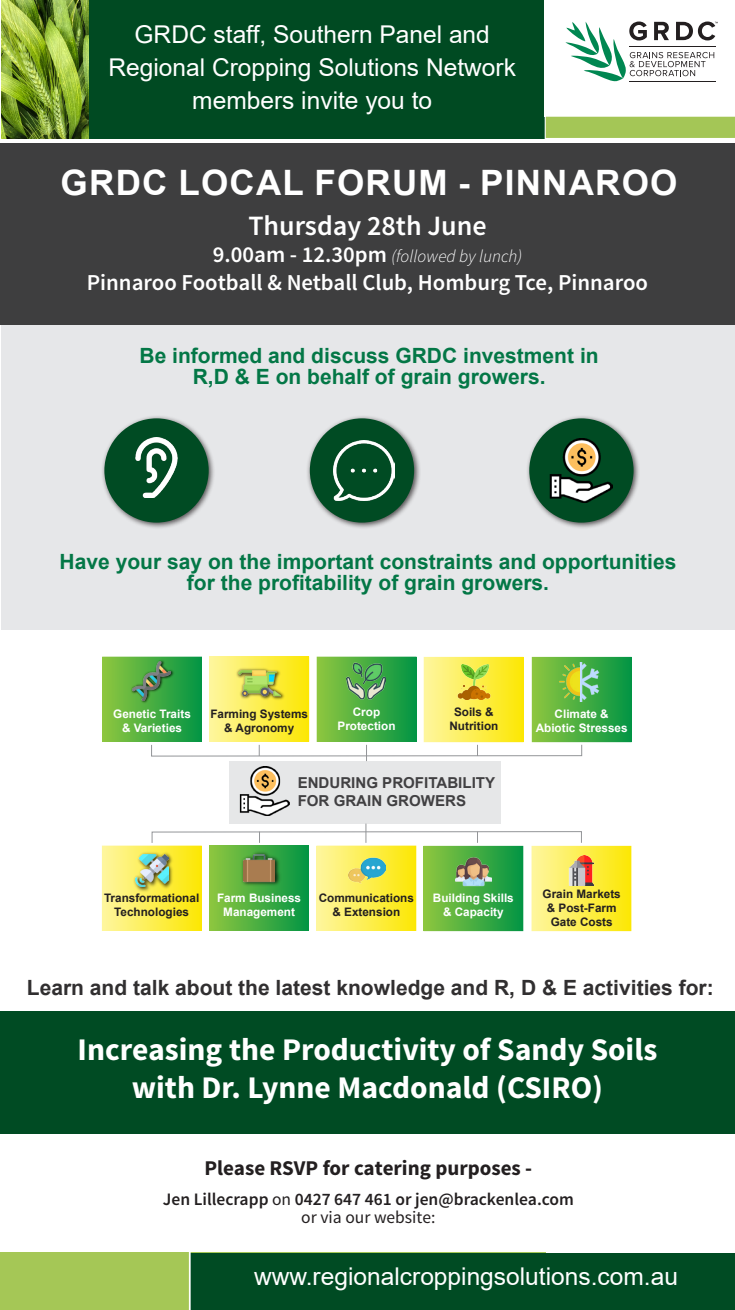
<style>
.page{position:relative;width:735px;height:1310px;background:#fff}
.page>*{position:absolute;margin:0;border:0;box-sizing:border-box;transform-origin:0 0}
.t1{font:700 35px "Arial";letter-spacing:.035em;color:#fff}
.t2{font:700 31.5px/37.8px "Source Sans Pro";color:#fff;text-align:center}
.t3{font:600 28px "Source Sans Pro";color:#fff}
.t4{font:24.5px/33.2px "Arial";color:#fff;text-align:center}
.t5{font:600 22.75px "Source Sans Pro";color:#fff}
.t6{font:700 21px/21px "Arial";color:#037746;text-align:center}
.t7{font:700 21px "Arial";color:#312f30}
.t8{font:700 21px "Source Sans Pro";color:#231f20}
.t9{font:600 17.5px "Source Sans Pro";color:#231f20}
.t10{font:italic 300 17.5px "Source Sans Pro";color:#fff}
.t11{font:17.5px "Source Sans Pro";color:#231f20}
.t12{font:700 15.05px/18px "Arial";color:#414042}
.t13{font:700 11.72px/14px "Arial";color:#231f20;text-align:center}
.t14{font:700 11.72px/14px "Arial";color:#fff;text-align:center}
.s1{font-weight:600;font-style:normal;font-size:22.75px}
.s2{font-weight:400}
</style>
<div class="page">
<div style="left:0;top:1011px;width:734px;height:122px;background:#004b23"></div>
<div style="left:1px;top:324px;width:733px;height:305px;background:#e6e7e9"></div>
<div style="left:1px;top:0;width:733px;height:138px;background:#004a22"></div>
<div style="left:544px;top:0;width:190px;height:116px;background:#fff"></div>
<svg style="left:565px;top:22px;width:152px;height:60px"></svg>
<svg style="left:544px;top:116px;width:190px;height:23px;background:#aaca63"></svg>
<img style="left:1px;top:0;width:88px;height:138px">
<div style="left:0;top:1252px;width:545px;height:58px;background:#a5c756"></div>
<div style="left:0;top:143px;width:734px;height:182px;background:#3e3e3f"></div>
<div style="left:190px;top:1253px;width:544px;height:57px;background:#004b23"></div>
<div style="left:101px;top:415px;width:114px;height:114px;background:#231f20;opacity:.75"></div>
<div style="left:104px;top:418px;width:104px;height:104px;background:#004b23;border-radius:50%"></div>
<div style="left:306px;top:415px;width:114px;height:114px;background:#231f20;opacity:.75"></div>
<div style="left:310px;top:418px;width:104px;height:104px;background:#004b23;border-radius:50%"></div>
<div style="left:525px;top:415px;width:115px;height:114px;background:#231f20;opacity:.75"></div>
<div style="left:529px;top:418px;width:104px;height:104px;background:#004b23;border-radius:50%"></div>
<img style="left:135px;top:437px;width:43px;height:61px">
<img style="left:333px;top:440px;width:61px;height:61px">
<img style="left:549px;top:439px;width:63px;height:63px">
<hr style="left:189px;top:1252px;width:1px;height:58px;background:#fff">
<div style="left:102px;top:846px;width:99px;height:84px;background:linear-gradient(to right,#fef69f,#fce704)"></div>
<div style="left:531px;top:846px;width:99px;height:84px;background:linear-gradient(to right,#fef6a0,#fce706)"></div>
<div style="left:209px;top:846px;width:99px;height:84px;background:linear-gradient(to right,#8fc73f,#039544)"></div>
<div style="left:424px;top:846px;width:98px;height:84px;background:linear-gradient(to right,#8ec63f,#059644)"></div>
<div style="left:317px;top:846px;width:98px;height:84px;background:linear-gradient(to right,#fef69e,#fbe707)"></div>
<div style="left:229px;top:761px;width:271px;height:62px;background:#e6e7e8"></div>
<div style="left:103px;top:657px;width:98px;height:84px;background:linear-gradient(to right,#8ec63f,#059644)"></div>
<div style="left:151px;top:744px;width:431px;height:12px;border:1px solid #939598"></div>
<img style="left:130px;top:659px;width:46px;height:46px">
<img style="left:132px;top:662px;width:39px;height:38px">
<img style="left:240px;top:766px;width:49px;height:50px">
<img style="left:566px;top:855px;width:30px;height:30px">
<div style="left:532px;top:657px;width:98px;height:84px;background:linear-gradient(to right,#8fc63f,#069644)"></div>
<div style="left:210px;top:657px;width:98px;height:84px;background:linear-gradient(to right,#fef69e,#fce706)"></div>
<img style="left:559px;top:662px;width:41px;height:39px">
<img style="left:234px;top:666px;width:52px;height:35px">
<img style="left:238px;top:662px;width:42px;height:42px">
<div style="left:424px;top:657px;width:98px;height:84px;background:linear-gradient(to right,#fef69e,#fce707)"></div>
<img style="left:456px;top:664px;width:35px;height:35px">
<img style="left:348px;top:852px;width:37px;height:37px">
<img style="left:455px;top:853px;width:36px;height:36px">
<img style="left:131px;top:849px;width:45px;height:45px">
<img style="left:136px;top:854px;width:32px;height:32px">
<div style="left:317px;top:657px;width:99px;height:84px;background:linear-gradient(to right,#8ec63f,#039544)"></div>
<img style="left:346px;top:662px;width:39px;height:38px">
<img style="left:239px;top:849px;width:43px;height:40px">
<img style="left:243px;top:853px;width:31px;height:30px">
<svg style="left:366px;top:745px;width:1px;height:16px"></svg>
<div style="left:151px;top:831px;width:430px;height:12px;border:1px solid #939598"></div>
<svg style="left:477px;top:831px;width:1px;height:12px"></svg>
<svg style="left:365px;top:823px;width:1px;height:20px"></svg>
<svg style="left:259px;top:831px;width:1px;height:12px"></svg>
<p class="t4" style="left:108px;top:17px;width:409px">GRDC staff, Southern Panel and<br>Regional Cropping Solutions Network members invite you to</p>
<p class="t1" style="left:61px;top:158px;width:618px">GRDC LOCAL FORUM - PINNAROO</p>
<p class="t3" style="left:248px;top:208px;width:240px">Thursday 28th June</p>
<p class="t10" style="left:213px;top:246px;width:311px"><span class="s1">9.00am - 12.30pm</span> (followed by lunch)</p>
<p class="t5" style="left:87px;top:268px;width:562px">Pinnaroo Football &amp; Netball Club, Homburg Tce, Pinnaroo</p>
<p class="t6" style="left:139px;top:345px;width:460px">Be informed and discuss GRDC investment in<br>R,D &amp; E on behalf of grain growers.</p>
<p class="t6" style="left:60px;top:551px;width:618px">Have your say on the important constraints and opportunities</p>
<p class="t6" style="left:187px;top:572px;width:363px">for the profitability of grain growers.</p>
<p class="t13" style="left:210px;top:707px;width:99px">Farming Systems &amp; Agronomy</p>
<p class="t13" style="left:449px;top:705px;width:50px">Soils &amp;<br>Nutrition</p>
<p class="t14" style="left:337px;top:705px;width:59px">Crop<br>Protection</p>
<p class="t14" style="left:113px;top:707px;width:79px">Genetic Traits &amp; Varieties</p>
<p class="t14" style="left:535px;top:707px;width:93px">Climate &amp;<br>Abiotic Stresses</p>
<p class="t12" style="left:297px;top:774px;width:199px">ENDURING PROFITABILITY<br>FOR GRAIN GROWERS</p>
<p class="t13" style="left:104px;top:891px;width:97px">Transformational<br>Technologies</p>
<p class="t14" style="left:217px;top:891px;width:86px">Farm Business<br>Management</p>
<p class="t13" style="left:318px;top:891px;width:97px">Communications &amp; Extension</p>
<p class="t14" style="left:432px;top:891px;width:82px">Building Skills &amp; Capacity</p>
<p class="t13" style="left:542px;top:887px;width:80px">Grain Markets &amp; Post-Farm<br>Gate Costs</p>
<p class="t7" style="left:27px;top:973px;width:688px">Learn and talk about the latest knowledge and R, D &amp; E activities for:</p>
<p class="t2" style="left:78px;top:1032px;width:581px">Increasing the Productivity of Sandy Soils with Dr. Lynne Macdonald (CSIRO)</p>
<p class="t8" style="left:204px;top:1155px;width:329px">Please RSVP for catering purposes -</p>
<p class="t9" style="left:163px;top:1188px;width:412px">Jen Lillecrapp <span class="s2">on</span> 0427 647 461 or jen@brackenlea.com</p>
<p class="t11" style="left:301px;top:1206px;width:135px">or via our website:</p>
<p class="t4" style="left:254px;top:1259px;width:425px">www.regionalcroppingsolutions.com.au</p>
</div>
